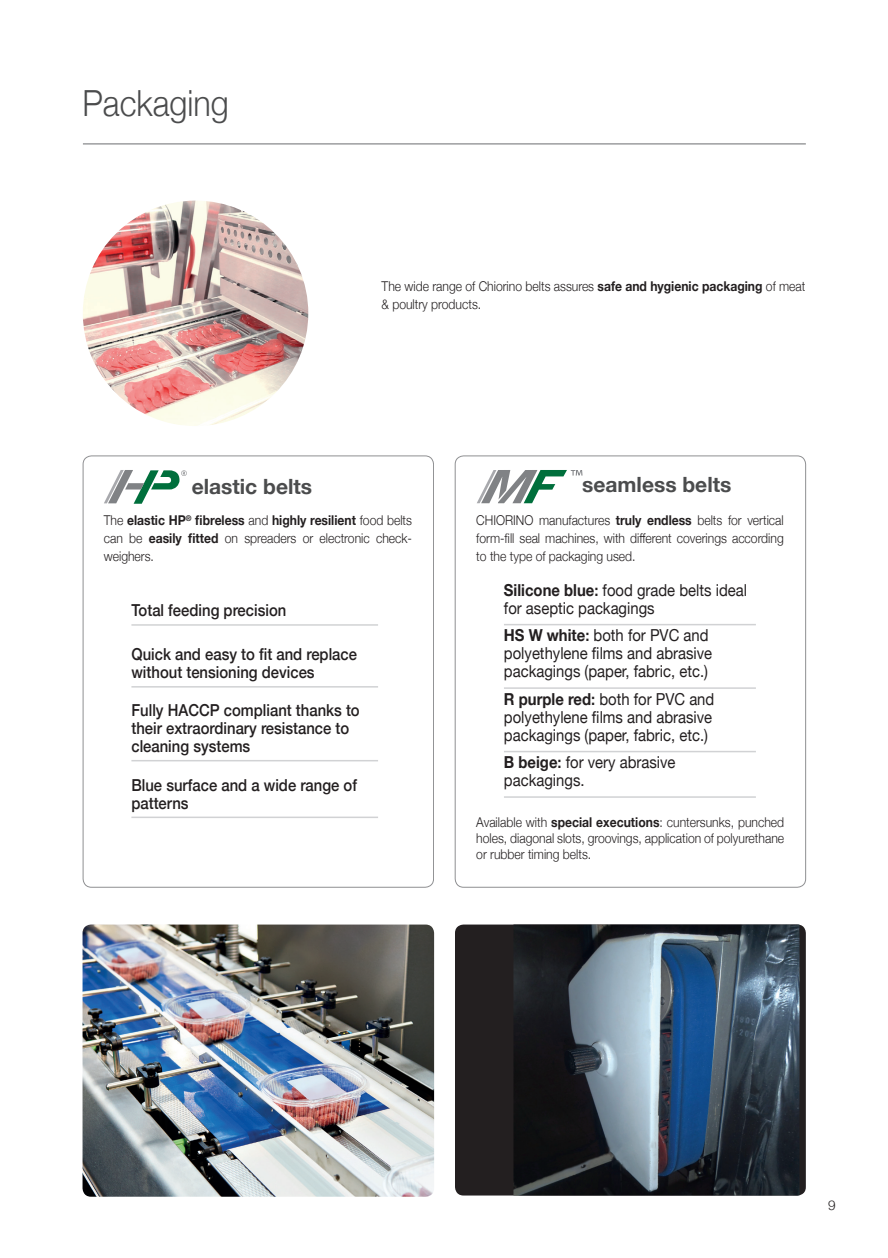
<style>
.page{position:relative;width:888px;height:1258px;background:#fff}
.page>*{position:absolute;margin:0;border:0;box-sizing:border-box;transform-origin:0 0}
.t1{font:300 36px "Helvetica Neue";color:#4b4c4d;scale:.9 1}
.t2{font:700 21px "Helvetica Neue";color:#4b4c4d}
.t3{font:16.5px/18px "Helvetica Neue";color:#231f20;scale:.9 1}
.t4{font:500 16.5px/18px "Helvetica Neue";color:#231f20;scale:.9 1}
.t5{font:300 13.5px/18px "Helvetica Neue";color:#231f20;text-align:justify;scale:.9 1}
.t6{font:300 13.5px "Helvetica Neue";color:#231f20}
.s1{font-weight:700}
.s2{font-weight:500}
</style>
<div class="page">
<div style="left:83px;top:456px;width:351px;height:431px;border:1px solid #6c6d70;border-radius:9px"></div>
<div style="left:455px;top:456px;width:351px;height:431px;border:1px solid #6c6d70;border-radius:9px"></div>
<img style="left:83px;top:924px;width:351px;height:273px">
<div style="left:455px;top:924px;width:351px;height:271px;background:#231f20;border-radius:9px"></div>
<img style="left:513px;top:924px;width:286px;height:271px">
<hr style="left:83px;top:144px;width:723px;height:1px;background:#6c6d70">
<img style="left:83px;top:201px;width:225px;height:225px;border-radius:113px">
<svg style="left:477px;top:470px;width:105px;height:33px"></svg>
<svg style="left:104px;top:470px;width:83px;height:34px"></svg>
<hr style="left:504px;top:624px;width:252px;height:1px;background:#d1d2d4">
<hr style="left:504px;top:687px;width:252px;height:2px;background:#d1d2d4">
<hr style="left:504px;top:751px;width:252px;height:1px;background:#d1d2d4">
<hr style="left:504px;top:796px;width:252px;height:2px;background:#d1d2d4">
<hr style="left:131px;top:624px;width:247px;height:2px;background:#d1d2d4">
<hr style="left:131px;top:686px;width:247px;height:1px;background:#d1d2d4">
<hr style="left:131px;top:760px;width:247px;height:1px;background:#d1d2d4">
<hr style="left:131px;top:816px;width:247px;height:2px;background:#d1d2d4">
<h1 class="t1" style="left:83px;top:74px;width:164px">Packaging</h1>
<p class="t5" style="left:382px;top:277px;width:472px">The wide range of Chiorino belts assures <span class="s1">safe and hygienic packaging</span> of meat &amp; poultry products.</p>
<h2 class="t2" style="left:192px;top:470px;width:122px">elastic belts</h2>
<h2 class="t2" style="left:582px;top:468px;width:151px">seamless belts</h2>
<p class="t5" style="left:104px;top:510px;width:344px">The <span class="s1">elastic HP</span><sup>®</sup> <span class="s1">fibreless</span> and <span class="s1">highly resilient</span> food belts can be <span class="s1">easily fitted</span> on spreaders or electronic check&shy;weighers.</p>
<p class="t5" style="left:476px;top:510px;width:343px">CHIORINO manufactures <span class="s1">truly endless</span> belts for vertical form-fill seal machines, with different coverings according to the type of packaging used.</p>
<p class="t4" style="left:131px;top:600px;width:174px">Total feeding precision</p>
<p class="t4" style="left:131px;top:644px;width:252px">Quick and easy to fit and replace without tensioning devices</p>
<p class="t4" style="left:131px;top:700px;width:255px">Fully HACCP compliant thanks to their extraordinary resistance to cleaning systems</p>
<p class="t4" style="left:131px;top:775px;width:252px">Blue surface and a wide range of patterns</p>
<p class="t3" style="left:504px;top:582px;width:272px"><span class="s1">Silicone blue</span><span class="s2">:</span> food grade belts ideal for aseptic packagings</p>
<p class="t3" style="left:504px;top:627px;width:233px"><span class="s1">HS W white</span><span class="s2">:</span> both for PVC and polyethylene films and abrasive packagings (paper, fabric, etc.)</p>
<p class="t3" style="left:504px;top:691px;width:235px"><span class="s1">R purple red</span><span class="s2">:</span> both for PVC and polyethylene films and abrasive packagings (paper, fabric, etc.)</p>
<p class="t3" style="left:504px;top:754px;width:192px"><span class="s1">B beige</span><span class="s2">:</span> for very abrasive packagings.</p>
<p class="t5" style="left:476px;top:813px;width:344px;line-height:16.2px">Available with <span class="s1">special executions</span>: cuntersunks, punched holes, diagonal slots, groovings, application of polyurethane or rubber timing belts.</p>
<p class="t6" style="left:828px;top:1194px;width:9px">9</p>
</div>
